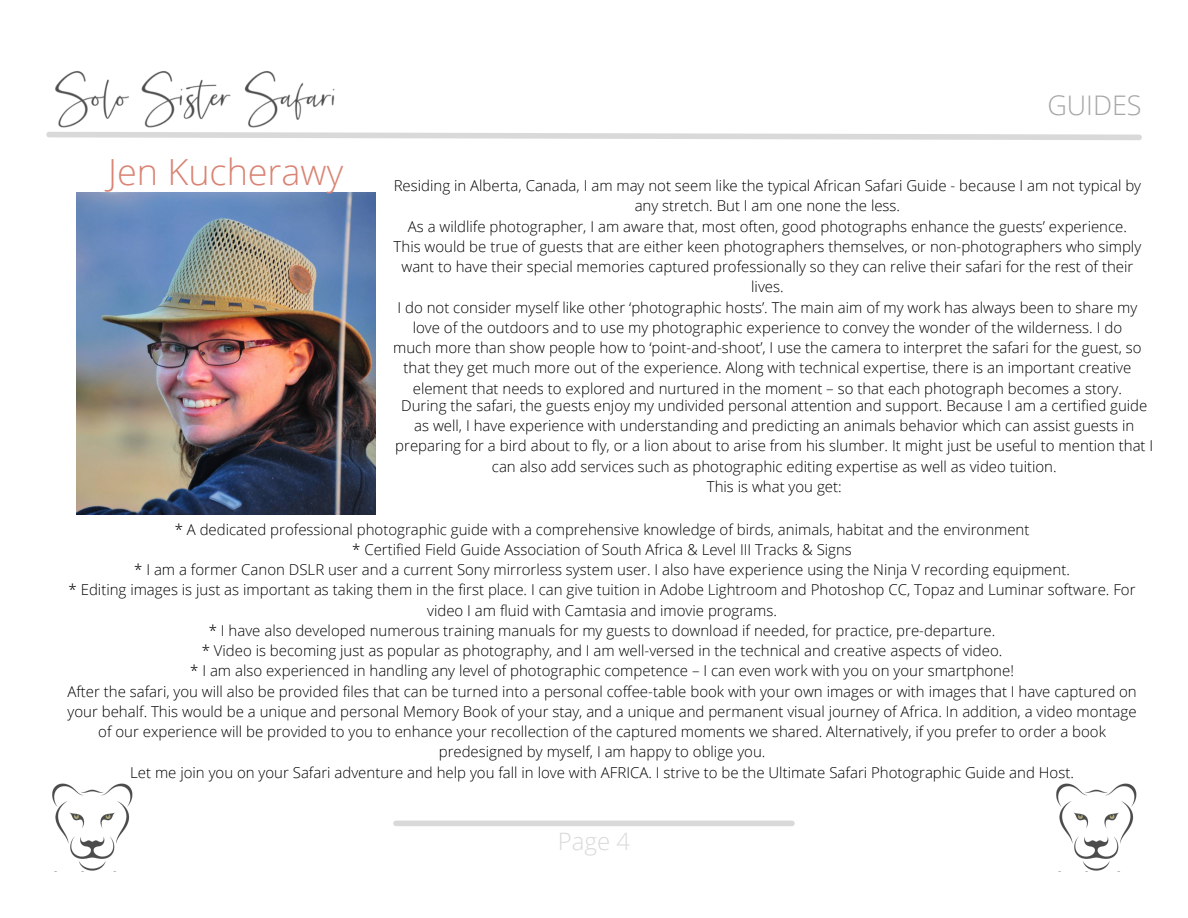
<style>
.page{position:relative;width:1188px;height:918px;background:#fff}
.page>*{position:absolute;margin:0;border:0;box-sizing:border-box;transform-origin:0 0}
.t1{font:300 36px "Open Sans";color:#d98474}
.t2{font:300 27px "Open Sans";color:#a6a6a6}
.t3{font:300 24px "Open Sans";color:#d9d9d9}
.t4{font:300 15px/20.2px "Open Sans";color:#000;text-align:center}
</style>
<div class="page">
<img style="left:52px;top:783px;width:81px;height:89px">
<img style="left:1056px;top:783px;width:81px;height:89px">
<img style="left:55px;top:71px;width:280px;height:57px">
<svg style="left:46px;top:132px;width:1096px;height:8px"></svg>
<div style="left:396px;top:821px;width:396px;height:5px;background:#d9d9d9"></div>
<img style="left:76px;top:192px;width:299px;height:322px">
<p class="t1" style="left:108px;top:146px;width:236px">Jen Kucherawy</p>
<p class="t2" style="left:1047px;top:86px;width:96px">GUIDES</p>
<p class="t4" style="left:394px;top:175px;width:749px">Residing in Alberta, Canada, I am may not seem like the typical African Safari Guide - because I am not typical by any stretch. But I am one none the less.</p>
<p class="t4" style="left:394px;top:216px;width:749px">As a wildlife photographer, I am aware that, most often, good photographs enhance the guests’ experience.<br>This would be true of guests that are either keen photographers themselves, or non-photographers who simply want to have their special memories captured professionally so they can relive their safari for the rest of their lives.</p>
<p class="t4" style="left:393px;top:297px;width:750px">I do not consider myself like other ‘photographic hosts’. The main aim of my work has always been to share my love of the outdoors and to use my photographic experience to convey the wonder of the wilderness. I do much more than show people how to ‘point-and-shoot’, I use the camera to interpret the safari for the guest, so that they get much more out of the experience. Along with technical expertise, there is an important creative element that needs to explored and nurtured in the moment – so that each photograph becomes a story.</p>
<p class="t4" style="left:395px;top:395px;width:760px">During the safari, the guests enjoy my undivided personal attention and support. Because I am a certified guide as well, I have experience with understanding and predicting an animals behavior which can assist guests in preparing for a bird about to fly, or a lion about to arise from his slumber. It might just be useful to mention that I can also add services such as photographic editing expertise as well as video tuition.</p>
<p class="t4" style="left:707px;top:476px;width:136px">This is what you get:</p>
<p class="t4" style="left:175px;top:519px;width:856px">* A dedicated professional photographic guide with a comprehensive knowledge of birds, animals, habitat and the environment</p>
<p class="t4" style="left:352px;top:539px;width:501px">* Certified Field Guide Association of South Africa &amp; Level III Tracks &amp; Signs</p>
<p class="t4" style="left:134px;top:559px;width:937px">* I am a former Canon DSLR user and a current Sony mirrorless system user. I also have experience using the Ninja V recording equipment.</p>
<p class="t4" style="left:69px;top:579px;width:1068px">* Editing images is just as important as taking them in the first place. I can give tuition in Adobe Lightroom and Photoshop CC, Topaz and Luminar software. For video I am fluid with Camtasia and imovie programs.</p>
<p class="t4" style="left:209px;top:620px;width:788px">* I have also developed numerous training manuals for my guests to download if needed, for practice, pre-departure.</p>
<p class="t4" style="left:202px;top:640px;width:802px">* Video is becoming just as popular as photography, and I am well-versed in the technical and creative aspects of video.</p>
<p class="t4" style="left:190px;top:660px;width:825px">* I am also experienced in handling any level of photographic competence – I can even work with you on your smartphone!</p>
<p class="t4" style="left:67px;top:681px;width:1071px">After the safari, you will also be provided files that can be turned into a personal coffee-table book with your own images or with images that I have captured on your behalf. This would be a unique and personal Memory Book of your stay, and a unique and permanent visual journey of Africa. In addition, a video montage of our experience will be provided to you to enhance your recollection of the captured moments we shared. Alternatively, if you prefer to order a book predesigned by myself, I am happy to oblige you.</p>
<p class="t4" style="left:130px;top:762px;width:945px">Let me join you on your Safari adventure and help you fall in love with AFRICA. I strive to be the Ultimate Safari Photographic Guide and Host.</p>
<p class="t3" style="left:558px;top:824px;width:74px">Page 4</p>
</div>
